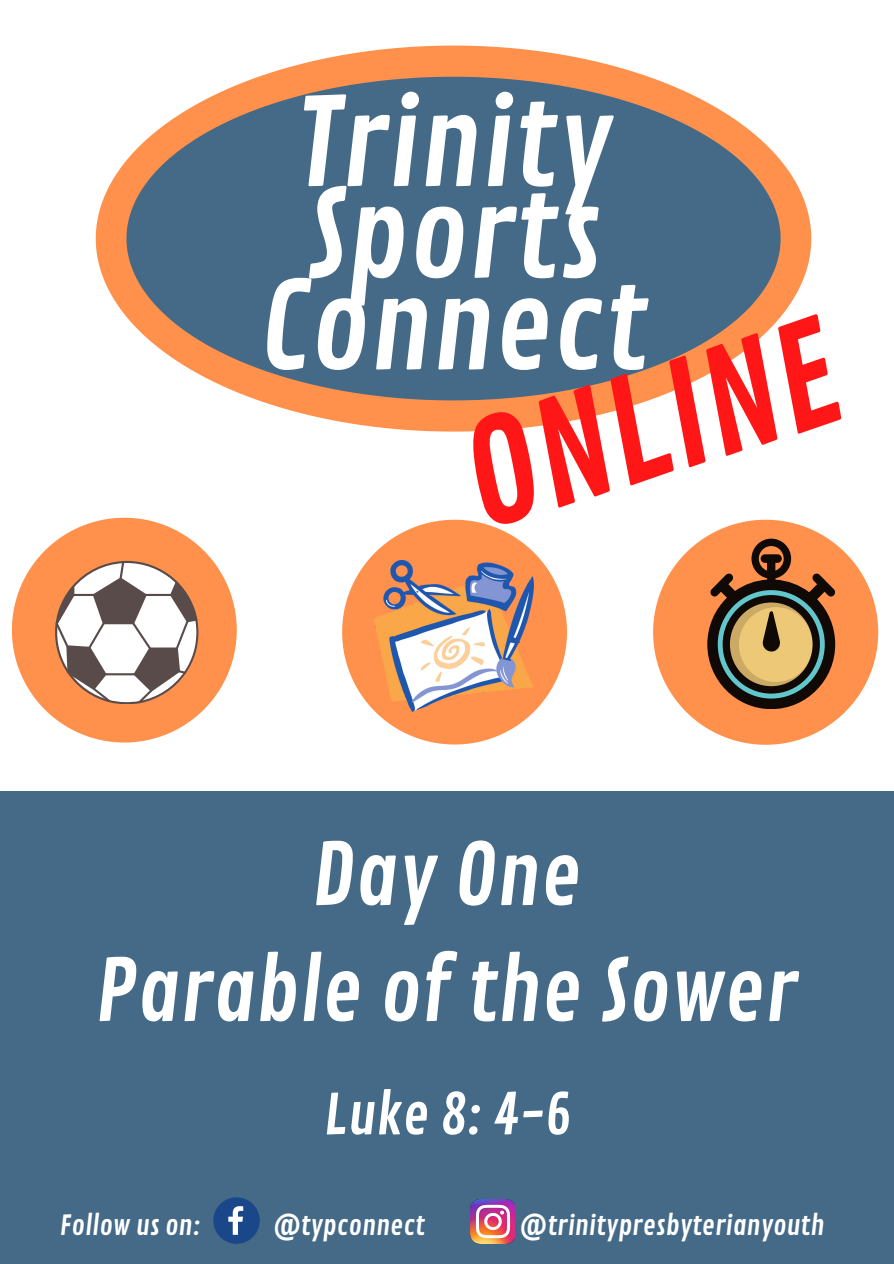
<style>
.page{position:relative;width:894px;height:1264px;background:#fff}
.page>*{position:absolute;margin:0;border:0;box-sizing:border-box;transform-origin:0 0}
.t1{font:142.05px "Contrail One";color:#ff1616}
.t2{font:119.4px/91.7px "Contrail One";color:#fff;text-align:center}
.t3{font:84px/115.9px "Contrail One";color:#fff;text-align:center}
.t4{font:54.9px "Contrail One";color:#fff}
.t5{font:27px "Contrail One";color:#fff}
</style>
<div class="page">
<div style="left:0;top:791px;width:893px;height:472px;background:#446a87"></div>
<svg style="left:96px;top:46px;width:715px;height:385px"></svg>
<svg style="left:126px;top:77px;width:654px;height:323px;background:#6b7b89"></svg>
<svg style="left:12px;top:517px;width:225px;height:225px;fill:#ff914d"></svg>
<svg style="left:342px;top:519px;width:225px;height:225px;fill:#ff914d"></svg>
<svg style="left:653px;top:519px;width:224px;height:225px;fill:#ff914d"></svg>
<svg style="left:55px;top:561px;width:143px;height:143px"></svg>
<img style="left:374px;top:561px;width:159px;height:150px">
<svg style="left:213px;top:1197px;width:47px;height:46px"></svg>
<img style="left:470px;top:1199px;width:44px;height:44px">
<svg style="left:707px;top:538px;width:128px;height:170px;background:#946d44"></svg>
<h2 class="t2" style="left:259px;top:102px;width:390px">Trinity<br>Sports<br>Connect</h2>
<h1 class="t1" style="left:442px;top:402px;width:387px;rotate:-17deg">ONLINE</h1>
<h3 class="t3" style="left:95px;top:820px;width:703px">Day One<br>Parable of the Sower</h3>
<h3 class="t4" style="left:324px;top:1082px;width:248px">Luke 8: 4-6</h3>
<p class="t5" style="left:60px;top:1208px;width:142px">Follow us on:</p>
<p class="t5" style="left:272px;top:1208px;width:154px">@typconnect</p>
<p class="t5" style="left:519px;top:1208px;width:306px">@trinitypresbyterianyouth</p>
</div>
